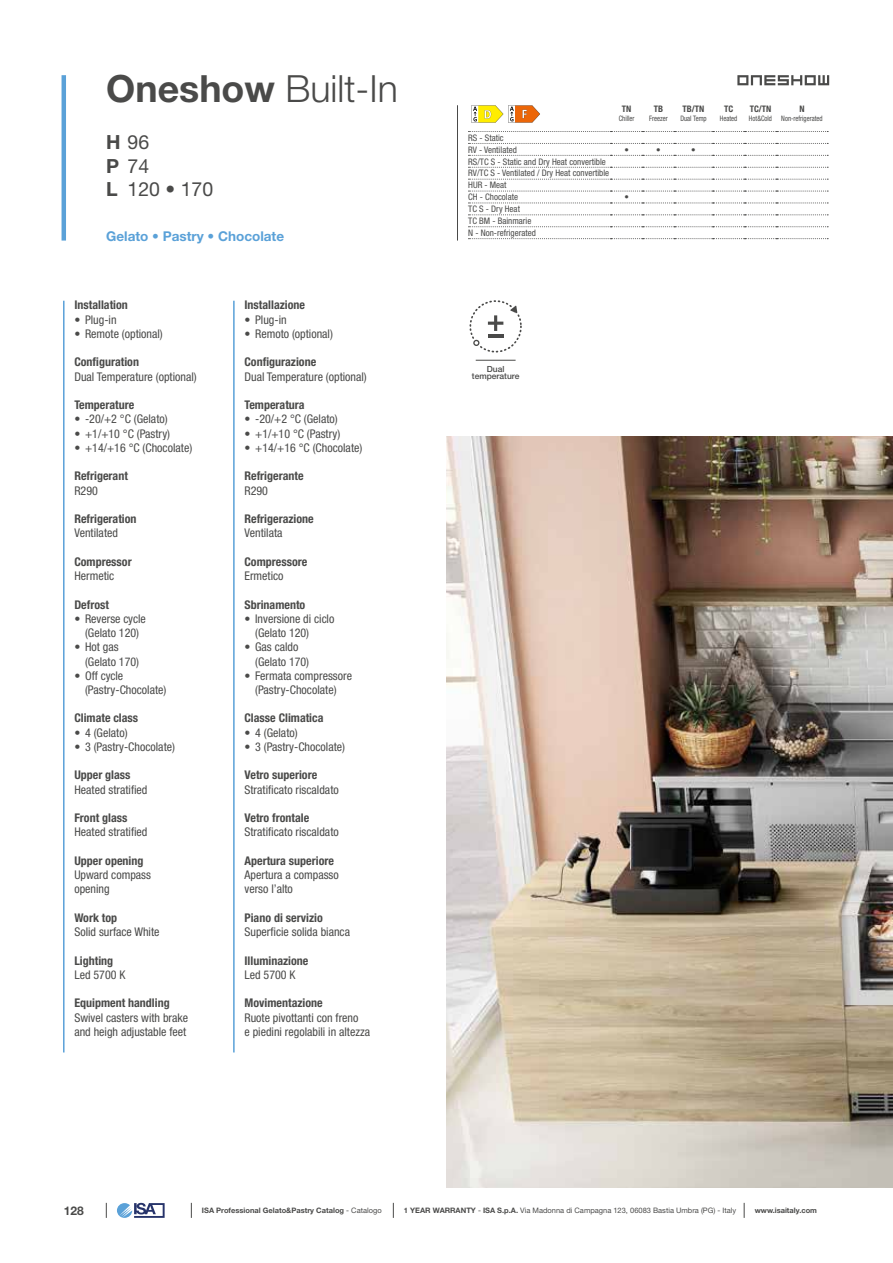
<style>
.page{position:relative;width:893px;height:1263px;background:#fff}
.page>*{position:absolute;margin:0;border:0;box-sizing:border-box;transform-origin:0 0}
.t1{font:300 37.5px "Helvetica Neue LT Std";color:#4a4a49}
.t2{font:19.5px/23.4px "Helvetica Neue LT Std";color:#4a4a49}
.t3{font:700 13.5px "Helvetica Neue LT Std";color:#5aa1d8}
.t4{font:condensed 12px/14.2px "Helvetica Neue LT Std";color:#4a4a49}
.t5{font:700 condensed 12px "Helvetica Neue LT Std";color:#4a4a49}
.t6{font:700 12px "Helvetica Neue LT Std";color:#4a4a49}
.t7{font:condensed 9px/11.9px "Helvetica Neue LT Std";color:#4a4a49}
.t8{font:700 condensed 9px "Helvetica Neue LT Std";color:#4a4a49}
.t9{font:500 8.4px/7.8px "Helvetica Neue LT Std";color:#4a4a49;text-align:center}
.t10{font:7.5px "Helvetica Neue LT Std";color:#4a4a49}
.t11{font:700 7.5px "Helvetica Neue LT Std";color:#4a4a49}
.t12{font:condensed 7.5px "Helvetica Neue LT Std";color:#4a4a49;scale:.9 1}
.s1{font-weight:700}
.s2{font-weight:400}
</style>
<div class="page">
<svg style="left:117px;top:1203px;width:48px;height:15px"></svg>
<svg style="left:106px;top:1203px;width:1px;height:15px"></svg>
<svg style="left:191px;top:1203px;width:1px;height:15px"></svg>
<svg style="left:393px;top:1203px;width:1px;height:15px"></svg>
<svg style="left:744px;top:1203px;width:1px;height:15px"></svg>
<img style="left:446px;top:436px;width:447px;height:752px">
<hr style="left:62px;top:75px;width:4px;height:166px;background:#5aa1d8">
<hr style="left:63px;top:301px;width:2px;height:751px;background:#5aa1d8">
<hr style="left:233px;top:301px;width:2px;height:751px;background:#5aa1d8">
<svg style="left:737px;top:75px;width:92px;height:10px"></svg>
<hr style="left:476px;top:360px;width:40px;height:1px;background:#4a4a49">
<svg style="left:470px;top:300px;width:52px;height:52px"></svg>
<hr style="left:457px;top:105px;width:1px;height:136px;background:#4a4a49">
<svg style="left:468px;top:131px;width:360px;height:1px"></svg>
<svg style="left:468px;top:143px;width:360px;height:1px"></svg>
<svg style="left:468px;top:155px;width:360px;height:1px"></svg>
<svg style="left:468px;top:167px;width:360px;height:1px"></svg>
<svg style="left:468px;top:179px;width:360px;height:1px"></svg>
<svg style="left:468px;top:191px;width:360px;height:1px"></svg>
<svg style="left:468px;top:203px;width:360px;height:1px"></svg>
<svg style="left:468px;top:215px;width:360px;height:1px"></svg>
<svg style="left:468px;top:226px;width:360px;height:1px"></svg>
<svg style="left:468px;top:238px;width:360px;height:1px"></svg>
<svg style="left:471px;top:105px;width:69px;height:18px"></svg>
<h1 class="t1" style="left:106px;top:66px;width:293px"><span class="s1">Oneshow</span> Built-In</h1>
<h2 class="t2" style="left:106px;top:130px;width:108px"><span class="s1">H</span> 96<br><span class="s1">P</span> 74<br><span class="s1">L</span> 120 • 170</h2>
<p class="t3" style="left:106px;top:227px;width:179px">Gelato • Pastry • Chocolate</p>
<p class="t5" style="left:74px;top:298px;width:55px">Installation</p>
<p class="t4" style="left:74px;top:312px;width:44px">• Plug-in</p>
<p class="t4" style="left:74px;top:326px;width:90px">• Remote (optional)</p>
<p class="t5" style="left:74px;top:355px;width:66px">Configuration</p>
<p class="t4" style="left:74px;top:369px;width:124px">Dual Temperature (optional)</p>
<p class="t5" style="left:74px;top:397px;width:61px">Temperature</p>
<p class="t4" style="left:74px;top:412px;width:95px">• -20/+2 °C (Gelato)</p>
<p class="t4" style="left:74px;top:426px;width:97px">• +1/+10 °C (Pastry)</p>
<p class="t4" style="left:74px;top:440px;width:119px">• +14/+16 °C (Chocolate)</p>
<p class="t5" style="left:74px;top:469px;width:55px">Refrigerant</p>
<p class="t4" style="left:74px;top:483px;width:25px">R290</p>
<p class="t5" style="left:74px;top:511px;width:64px">Refrigeration</p>
<p class="t4" style="left:74px;top:526px;width:45px">Ventilated</p>
<p class="t5" style="left:74px;top:554px;width:59px">Compressor</p>
<p class="t4" style="left:74px;top:568px;width:41px">Hermetic</p>
<p class="t5" style="left:74px;top:597px;width:36px">Defrost</p>
<p class="t4" style="left:74px;top:611px;width:73px;text-align:center">• Reverse cycle (Gelato 120)</p>
<p class="t4" style="left:85px;top:640px;width:56px;text-indent:-11px">• Hot gas (Gelato 170)</p>
<p class="t4" style="left:85px;top:668px;width:83px;text-indent:-11px">• Off cycle (Pastry-Chocolate)</p>
<p class="t5" style="left:74px;top:711px;width:65px">Climate class</p>
<p class="t4" style="left:74px;top:725px;width:55px">• 4 (Gelato)</p>
<p class="t4" style="left:74px;top:739px;width:102px">• 3 (Pastry-Chocolate)</p>
<p class="t5" style="left:74px;top:768px;width:58px">Upper glass</p>
<p class="t4" style="left:74px;top:782px;width:75px">Heated stratified</p>
<p class="t5" style="left:74px;top:811px;width:55px">Front glass</p>
<p class="t4" style="left:74px;top:825px;width:75px">Heated stratified</p>
<p class="t5" style="left:74px;top:853px;width:71px">Upper opening</p>
<p class="t4" style="left:74px;top:868px;width:78px">Upward compass opening</p>
<p class="t5" style="left:74px;top:910px;width:44px">Work top</p>
<p class="t4" style="left:74px;top:925px;width:87px">Solid surface White</p>
<p class="t5" style="left:74px;top:953px;width:40px">Lighting</p>
<p class="t4" style="left:74px;top:967px;width:53px">Led 5700 K</p>
<p class="t5" style="left:74px;top:996px;width:97px">Equipment handling</p>
<p class="t4" style="left:74px;top:1010px;width:115px">Swivel casters with brake and heigh adjustable feet</p>
<p class="t5" style="left:244px;top:298px;width:62px">Installazione</p>
<p class="t4" style="left:244px;top:312px;width:44px">• Plug-in</p>
<p class="t4" style="left:244px;top:326px;width:90px">• Remoto (optional)</p>
<p class="t5" style="left:244px;top:355px;width:73px">Configurazione</p>
<p class="t4" style="left:244px;top:369px;width:124px">Dual Temperature (optional)</p>
<p class="t5" style="left:244px;top:397px;width:62px">Temperatura</p>
<p class="t4" style="left:244px;top:412px;width:95px">• -20/+2 °C (Gelato)</p>
<p class="t4" style="left:244px;top:426px;width:97px">• +1/+10 °C (Pastry)</p>
<p class="t4" style="left:244px;top:440px;width:119px">• +14/+16 °C (Chocolate)</p>
<p class="t5" style="left:244px;top:469px;width:61px">Refrigerante</p>
<p class="t4" style="left:244px;top:483px;width:25px">R290</p>
<p class="t5" style="left:244px;top:511px;width:71px">Refrigerazione</p>
<p class="t4" style="left:244px;top:526px;width:40px">Ventilata</p>
<p class="t5" style="left:244px;top:554px;width:64px">Compressore</p>
<p class="t4" style="left:244px;top:568px;width:41px">Ermetico</p>
<p class="t5" style="left:244px;top:597px;width:62px">Sbrinamento</p>
<p class="t4" style="left:255px;top:611px;width:81px;text-indent:-11px">• Inversione di ciclo (Gelato 120)</p>
<p class="t4" style="left:255px;top:640px;width:56px;text-indent:-11px">• Gas caldo (Gelato 170)</p>
<p class="t4" style="left:244px;top:668px;width:109px;text-align:center">• Fermata compressore (Pastry-Chocolate)</p>
<p class="t5" style="left:244px;top:711px;width:81px">Classe Climatica</p>
<p class="t4" style="left:244px;top:725px;width:55px">• 4 (Gelato)</p>
<p class="t4" style="left:244px;top:739px;width:102px">• 3 (Pastry-Chocolate)</p>
<p class="t5" style="left:244px;top:768px;width:74px">Vetro superiore</p>
<p class="t4" style="left:244px;top:782px;width:96px">Stratificato riscaldato</p>
<p class="t5" style="left:244px;top:811px;width:66px">Vetro frontale</p>
<p class="t4" style="left:244px;top:825px;width:96px">Stratificato riscaldato</p>
<p class="t5" style="left:244px;top:853px;width:91px">Apertura superiore</p>
<p class="t4" style="left:244px;top:868px;width:96px">Apertura a compasso verso l’alto</p>
<p class="t5" style="left:244px;top:910px;width:80px">Piano di servizio</p>
<p class="t4" style="left:244px;top:925px;width:107px">Superficie solida bianca</p>
<p class="t5" style="left:244px;top:953px;width:65px">Illuminazione</p>
<p class="t4" style="left:244px;top:967px;width:53px">Led 5700 K</p>
<p class="t5" style="left:244px;top:996px;width:80px">Movimentazione</p>
<p class="t4" style="left:244px;top:1010px;width:127px">Ruote pivottanti con freno<br>e piedini regolabili in altezza</p>
<p class="t7" style="left:468px;top:132px;width:50px">RS - Static<br>RV - Ventilated</p>
<p class="t7" style="left:468px;top:155px;width:143px">RS/TC S - Static and Dry Heat convertible<br>RV/TC S - Ventilated / Dry Heat convertible<br>HUR - Meat<br>CH - Chocolate</p>
<p class="t7" style="left:468px;top:203px;width:69px">TC S - Dry Heat<br>TC BM - Bainmarie<br>N - Non-refrigerated</p>
<p class="t8" style="left:622px;top:103px;width:11px">TN</p>
<p class="t12" style="left:619px;top:114px;width:19px">Chiller</p>
<p class="t8" style="left:654px;top:103px;width:11px">TB</p>
<p class="t12" style="left:649px;top:114px;width:22px">Freezer</p>
<p class="t8" style="left:683px;top:103px;width:23px">TB/TN</p>
<p class="t12" style="left:680px;top:114px;width:31px">Dual Temp</p>
<p class="t8" style="left:624px;top:144px;width:6px">•</p>
<p class="t8" style="left:656px;top:144px;width:6px">•</p>
<p class="t8" style="left:691px;top:144px;width:6px">•</p>
<p class="t8" style="left:624px;top:192px;width:6px">•</p>
<p class="t8" style="left:724px;top:103px;width:11px">TC</p>
<p class="t12" style="left:720px;top:114px;width:21px">Heated</p>
<p class="t8" style="left:750px;top:103px;width:23px">TC/TN</p>
<p class="t12" style="left:749px;top:114px;width:27px">Hot&amp;Cold</p>
<p class="t8" style="left:799px;top:103px;width:7px">N</p>
<p class="t12" style="left:781px;top:114px;width:48px">Non-refrigerated</p>
<p class="t9" style="left:472px;top:365px;width:49px">Dual temperature</p>
<p class="t6" style="left:64px;top:1203px;width:22px">128</p>
<p class="t11" style="left:202px;top:1206px;width:181px">ISA Professional Gelato&amp;Pastry Catalog <span class="s2">- Catalogo</span></p>
<p class="t10" style="left:404px;top:1206px;width:334px"><span class="s1">1 YEAR WARRANTY</span> - <span class="s1">ISA S.p.A.</span> Via Madonna di Campagna 123, 06083 Bastia Umbra (PG) - Italy</p>
<p class="t11" style="left:755px;top:1206px;width:64px">www.isaitaly.com</p>
</div>
